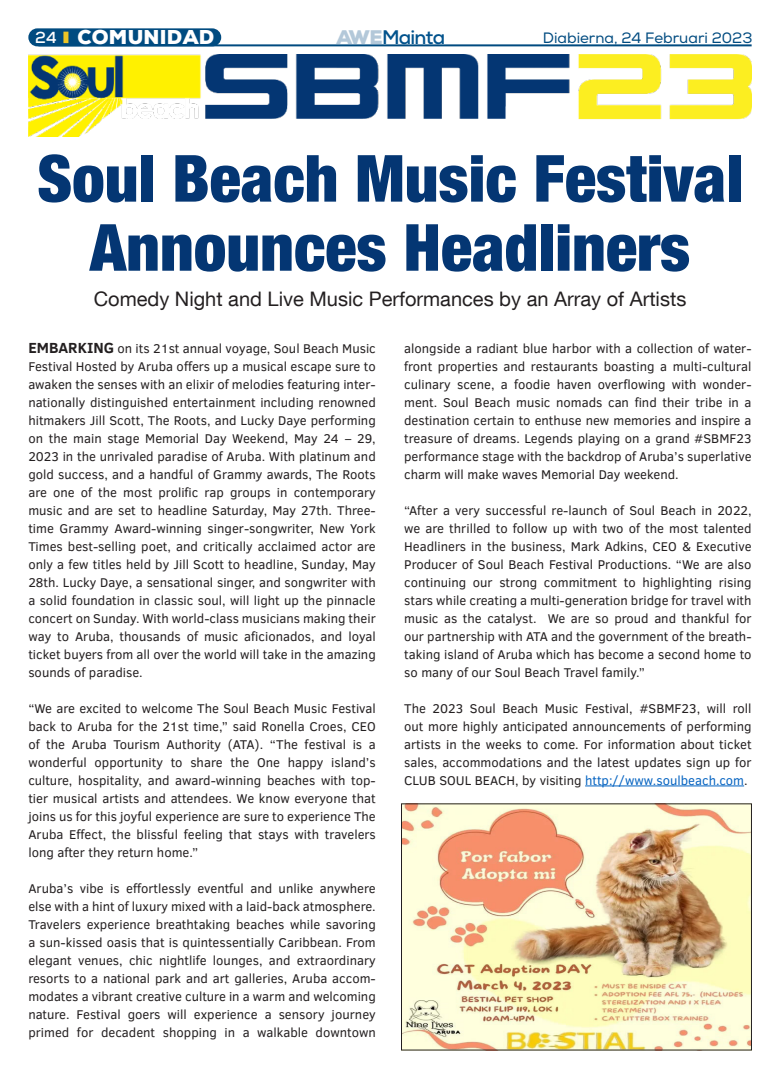
<style>
.page{position:relative;width:780px;height:1078px;background:#fff}
.page>*{position:absolute;margin:0;border:0;box-sizing:border-box;transform-origin:0 0}
.No_Spacing{font:900 condensed 65px/69px "Helvetica Neue LT Com";color:#043673;text-align:center}
.No_Spacing-2{font:20px "Helvetica Neue LT Com";color:#231f20}
.t1{font:900 20px "Nexa";letter-spacing:.015em;color:#fff}
.t2{font:700 19.6px "Nexa";letter-spacing:-.04em;color:#00528c}
.t3{font:15px "Nexa";color:#004b80}
.Body_Text_14{font:13px/18px "Clear Sans";color:#231f20;text-align:justify}
.s1{font-weight:700;font-size:16px}
.s2{font-weight:900;color:#b3c8d9}
.s3{font-weight:700;font-size:15px}
.s4{color:#0563c1}
</style>
<div class="page">
<hr style="left:38px;top:44px;width:713px;height:2px;background:#004b80">
<div style="left:28px;top:28px;width:193px;height:18px;background:#004b80;border-radius:9px"></div>
<div style="left:63px;top:32px;width:5px;height:11px;background:#ecc525"></div>
<hr style="left:585px;top:785px;width:159px;height:1px;background:#0563c1">
<img style="left:28px;top:55px;width:723px;height:82px">
<img style="left:403px;top:805px;width:346px;height:242px">
<h2 class="t1" style="left:35px;top:25px;width:180px"><span class="s1">24</span> COMUNIDAD</h2>
<h3 class="t2" style="left:336px;top:24px;width:110px"><span class="s2">AWE</span>Mainta</h3>
<p class="t3" style="left:543px;top:29px;width:211px">Diabierna, 24 Februari 2023</p>
<p class="No_Spacing" style="left:37px;top:144px;width:707px">Soul Beach Music Festival<br>Announces Headliners</p>
<p class="No_Spacing-2" style="left:94px;top:286px;width:594px">Comedy Night and Live Music Performances by an Array of Artists</p>
<p class="Body_Text_14" style="left:28px;top:339px;width:349px"><span class="s3">EMBARKING</span> on its 21st annual voyage, Soul Beach Music Festival Hosted by Aruba offers up a musical escape sure to awaken the senses with an elixir of melodies featuring inter&shy;nationally distinguished entertainment including renowned hitmakers Jill Scott, The Roots, and Lucky Daye performing on the main stage Memorial Day Weekend, May 24 – 29, 2023 in the unrivaled paradise of Aruba. With platinum and gold success, and a handful of Grammy awards, The Roots are one of the most prolific rap groups in contemporary music and are set to headline Saturday, May 27th. Three&shy;time Grammy Award-winning singer-songwriter, New York Times best-selling poet, and critically acclaimed actor are only a few titles held by Jill Scott to headline, Sunday, May 28th. Lucky Daye, a sensational singer, and songwriter with a solid foundation in classic soul, will light up the pinnacle concert on Sunday. With world-class musicians making their way to Aruba, thousands of music aficionados, and loyal ticket buyers from all over the world will take in the amazing sounds of paradise.</p>
<p class="Body_Text_14" style="left:28px;top:699px;width:349px">“We are excited to welcome The Soul Beach Music Festival back to Aruba for the 21st time,” said Ronella Croes, CEO of the Aruba Tourism Authority (ATA). “The festival is a wonderful opportunity to share the One happy island’s culture, hospitality, and award-winning beaches with top&shy;tier musical artists and attendees. We know everyone that joins us for this joyful experience are sure to experience The Aruba Effect, the blissful feeling that stays with travelers long after they return home.”</p>
<p class="Body_Text_14" style="left:28px;top:879px;width:349px">Aruba’s vibe is effortlessly eventful and unlike anywhere else with a hint of luxury mixed with a laid-back atmosphere.<br>Travelers experience breathtaking beaches while savoring a sun-kissed oasis that is quintessentially Caribbean. From elegant venues, chic nightlife lounges, and extraordinary resorts to a national park and art galleries, Aruba accom&shy;modates a vibrant creative culture in a warm and welcoming nature. Festival goers will experience a sensory journey primed for decadent shopping in a walkable downtown</p>
<p class="Body_Text_14" style="left:404px;top:339px;width:349px">alongside a radiant blue harbor with a collection of water&shy;front properties and restaurants boasting a multi-cultural culinary scene, a foodie haven overflowing with wonder&shy;ment. Soul Beach music nomads can find their tribe in a destination certain to enthuse new memories and inspire a treasure of dreams. Legends playing on a grand #SBMF23 performance stage with the backdrop of Aruba’s superlative charm will make waves Memorial Day weekend.</p>
<p class="Body_Text_14" style="left:404px;top:501px;width:349px">“After a very successful re-launch of Soul Beach in 2022, we are thrilled to follow up with two of the most talented Headliners in the business, Mark Adkins, CEO &amp; Executive Producer of Soul Beach Festival Productions. “We are also continuing our strong commitment to highlighting rising stars while creating a multi-generation bridge for travel with music as the catalyst. We are so proud and thankful for our partnership with ATA and the government of the breath&shy;taking island of Aruba which has become a second home to so many of our Soul Beach Travel family.”</p>
<p class="Body_Text_14" style="left:404px;top:699px;width:349px">The 2023 Soul Beach Music Festival, #SBMF23, will roll out more highly anticipated announcements of performing artists in the weeks to come. For information about ticket sales, accommodations and the latest updates sign up for CLUB SOUL BEACH, by visiting <span class="s4">http://www.soulbeach.com</span>.</p>
</div>
